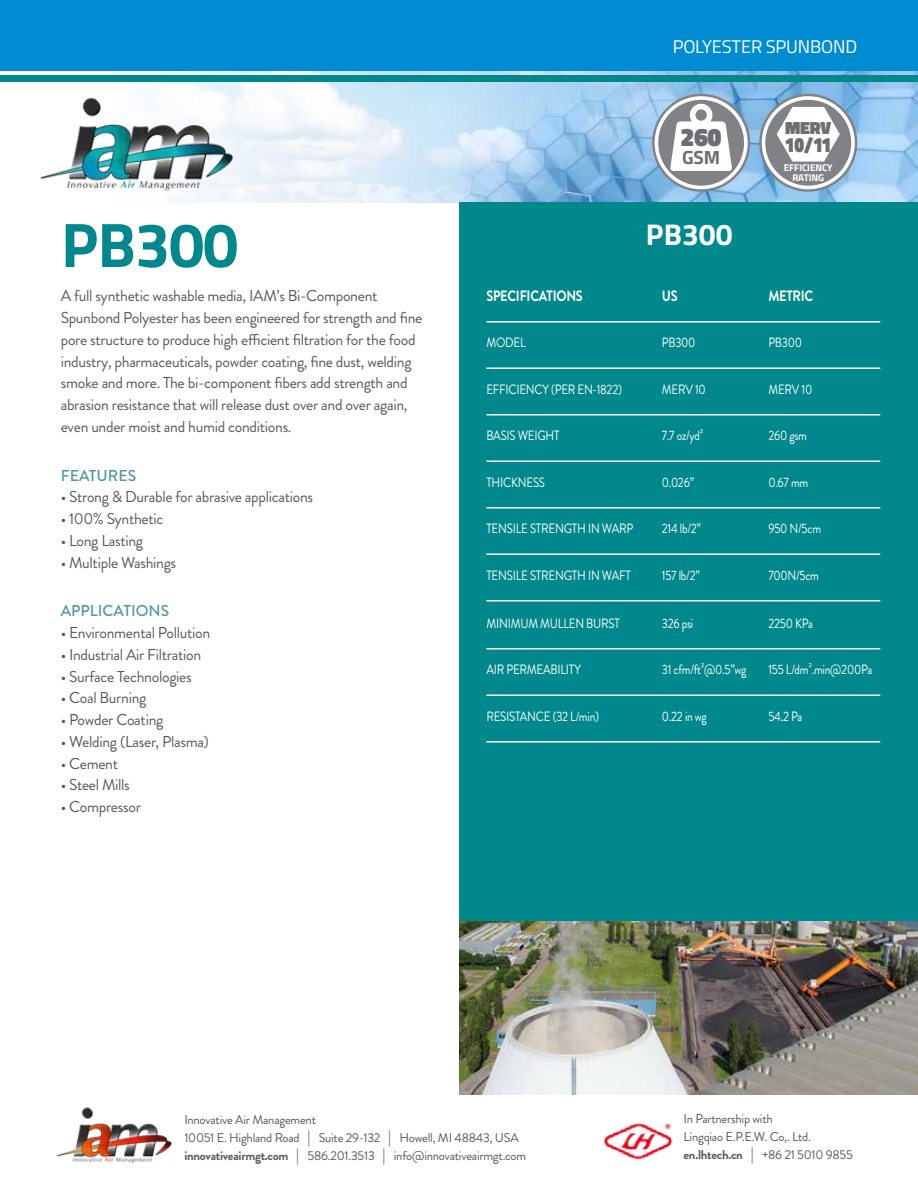
<style>
.page{position:relative;width:918px;height:1188px;background:#fff}
.page>*{position:absolute;margin:0;border:0;box-sizing:border-box;transform-origin:0 0}
.t1{font:700 63px "Titillium";letter-spacing:-.015em;color:#00888c}
.t2{font:700 30px "Titillium";letter-spacing:.005em;color:#fff}
.t3{font:900 25.5px "Titillium";color:#6d6e71}
.t4{font:900 20.85px "Titillium";color:#6d6e71;scale:.85 1}
.t5{font:700 19.05px "Titillium";color:#6d6e71}
.t6{font:18.3px "Titillium";letter-spacing:-.01em;color:#fff}
.t7{font:900 17.85px "Titillium";color:#6d6e71}
.t8{font:15.75px/21.8px "Brandon Grotesque";letter-spacing:-.02em;color:#58595b}
.t9{font:500 15.75px "Brandon Grotesque";color:#51989d}
.t10{font:700 15px "Brandon Grotesque";letter-spacing:-.02em;color:#fff;scale:.85 1}
.t11{font:13.5px "Brandon Grotesque";letter-spacing:-.02em;color:#fff;scale:.85 1}
.t12{font:12.75px/18px "Brandon Grotesque";letter-spacing:-.02em;color:#58595b}
.t13{font:700 9.75px/9.8px "Titillium";letter-spacing:-.01em;color:#fff;text-align:center}
.s1{font-size:15.6px}
.s2{font-weight:700}
</style>
<div class="page">
<img style="left:603px;top:1123px;width:70px;height:37px">
<img style="left:56px;top:1107px;width:116px;height:57px">
<img style="left:629px;top:70px;width:289px;height:132px">
<svg style="left:0;top:70px;width:629px;height:132px"></svg>
<img style="left:30px;top:88px;width:217px;height:115px">
<svg style="left:652px;top:94px;width:98px;height:98px"></svg>
<div style="left:459px;top:202px;width:459px;height:893px;background:#00888c"></div>
<img style="left:459px;top:922px;width:459px;height:173px">
<svg style="left:759px;top:94px;width:98px;height:98px"></svg>
<div style="left:0;top:75px;width:918px;height:7px;background:#00888c"></div>
<div style="left:0;top:0;width:918px;height:70px;background:#008cd2"></div>
<hr style="left:486px;top:321px;width:394px;height:1px;background:#fff">
<hr style="left:486px;top:368px;width:394px;height:1px;background:#fff">
<hr style="left:486px;top:414px;width:394px;height:2px;background:#fff">
<hr style="left:486px;top:460px;width:394px;height:2px;background:#fff">
<hr style="left:486px;top:507px;width:394px;height:1px;background:#fff">
<hr style="left:486px;top:554px;width:394px;height:1px;background:#fff">
<hr style="left:486px;top:600px;width:394px;height:2px;background:#fff">
<hr style="left:486px;top:648px;width:394px;height:2px;background:#fff">
<hr style="left:486px;top:694px;width:394px;height:2px;background:#fff">
<hr style="left:486px;top:741px;width:394px;height:1px;background:#fff">
<p class="t6" style="left:673px;top:33px;width:186px">POLYESTER SPUNBOND</p>
<h3 class="t3" style="left:681px;top:119px;width:42px">260</h3>
<p class="t5" style="left:682px;top:143px;width:40px">GSM</p>
<p class="t7" style="left:785px;top:115px;width:47px">MERV</p>
<h3 class="t4" style="left:785px;top:129px;width:56px">10/11</h3>
<p class="t13" style="left:784px;top:162px;width:50px">EFFICIENCY<br>RATING</p>
<h1 class="t1" style="left:61px;top:197px;width:179px">PB300</h1>
<h2 class="t2" style="left:646px;top:212px;width:88px">PB300</h2>
<p class="t8" style="left:61px;top:285px;width:363px">A full synthetic washable media, IAM’s Bi-Component Spunbond Polyester has been engineered for strength and fine pore structure to produce high efficient filtration for the food industry, pharmaceuticals, powder coating, fine dust, welding smoke and more. The bi-component fibers add strength and abrasion resistance that will release dust over and over again, even under moist and humid conditions.</p>
<p class="t9" style="left:61px;top:464px;width:77px">FEATURES</p>
<p class="t8" style="left:61px;top:486px;width:254px">• Strong &amp; Durable for abrasive applications</p>
<p class="t8" style="left:61px;top:508px;width:104px">• 100% Synthetic</p>
<p class="t8" style="left:61px;top:530px;width:84px">• Long Lasting</p>
<p class="t8" style="left:61px;top:551px;width:117px">• Multiple Washings</p>
<p class="t9" style="left:61px;top:600px;width:110px">APPLICATIONS</p>
<p class="t8" style="left:61px;top:622px;width:151px">• Environmental Pollution</p>
<p class="t8" style="left:61px;top:644px;width:142px">• Industrial Air Filtration</p>
<p class="t8" style="left:61px;top:665px;width:133px">• Surface Technologies</p>
<p class="t8" style="left:61px;top:687px;width:87px">• Coal Burning</p>
<p class="t8" style="left:61px;top:709px;width:104px">• Powder Coating</p>
<p class="t8" style="left:61px;top:731px;width:150px">• Welding (Laser, Plasma)</p>
<p class="t8" style="left:61px;top:752px;width:59px">• Cement</p>
<p class="t8" style="left:61px;top:774px;width:71px">• Steel Mills</p>
<p class="t8" style="left:61px;top:796px;width:82px">• Compressor</p>
<p class="t10" style="left:486px;top:285px;width:115px">SPECIFICATIONS</p>
<p class="t10" style="left:662px;top:285px;width:20px">US</p>
<p class="t10" style="left:768px;top:285px;width:54px">METRIC</p>
<p class="t11" style="left:486px;top:333px;width:48px">MODEL</p>
<p class="t11" style="left:662px;top:333px;width:41px">PB300</p>
<p class="t11" style="left:768px;top:333px;width:41px">PB300</p>
<p class="t11" style="left:486px;top:380px;width:161px">EFFICIENCY (PER EN-1822)</p>
<p class="t11" style="left:662px;top:380px;width:53px">MERV 10</p>
<p class="t11" style="left:768px;top:380px;width:53px">MERV 10</p>
<p class="t11" style="left:486px;top:426px;width:88px">BASIS WEIGHT</p>
<p class="t11" style="left:662px;top:426px;width:50px">7.7 oz/yd²</p>
<p class="t11" style="left:768px;top:426px;width:47px">260 gsm</p>
<p class="t11" style="left:486px;top:473px;width:71px">THICKNESS</p>
<p class="t11" style="left:662px;top:473px;width:39px">0.026”</p>
<p class="t11" style="left:768px;top:473px;width:49px">0.67 mm</p>
<p class="t11" style="left:486px;top:519px;width:174px">TENSILE STRENGTH IN WARP</p>
<p class="t11" style="left:662px;top:519px;width:48px">214 lb/2”</p>
<p class="t11" style="left:768px;top:519px;width:64px">950 N/5cm</p>
<p class="t11" style="left:486px;top:566px;width:172px">TENSILE STRENGTH IN WAFT</p>
<p class="t11" style="left:662px;top:566px;width:46px">157 lb/2”</p>
<p class="t11" style="left:768px;top:566px;width:61px">700N/5cm</p>
<p class="t11" style="left:486px;top:614px;width:159px">MINIMUM MULLEN BURST</p>
<p class="t11" style="left:662px;top:614px;width:39px">326 psi</p>
<p class="t11" style="left:768px;top:614px;width:54px">2250 KPa</p>
<p class="t11" style="left:486px;top:660px;width:113px">AIR PERMEABILITY</p>
<p class="t11" style="left:662px;top:660px;width:101px">31 cfm/ft²@0.5”wg</p>
<p class="t11" style="left:768px;top:660px;width:124px">155 L/dm².min@200Pa</p>
<p class="t11" style="left:486px;top:707px;width:134px">RESISTANCE (32 L/min)</p>
<p class="t11" style="left:662px;top:707px;width:55px">0.22 in wg</p>
<p class="t11" style="left:768px;top:707px;width:41px">54.2 Pa</p>
<p class="t12" style="left:184px;top:1111px;width:343px">Innovative Air Management<br>10051 E. Highland Road <span class="s1">|</span> Suite 29-132 <span class="s1">|</span> Howell, MI 48843, USA <span class="s2">innovativeairmgt.com</span> <span class="s1">|</span> 586.201.3513 <span class="s1">|</span> info@innovativeairmgt.com</p>
<p class="t12" style="left:684px;top:1110px;width:171px">In Partnership with<br>Lingqiao E.P.E.W. Co,. Ltd. <span class="s2">en.lhtech.cn</span> <span class="s1">|</span> +86 21 5010 9855</p>
</div>
